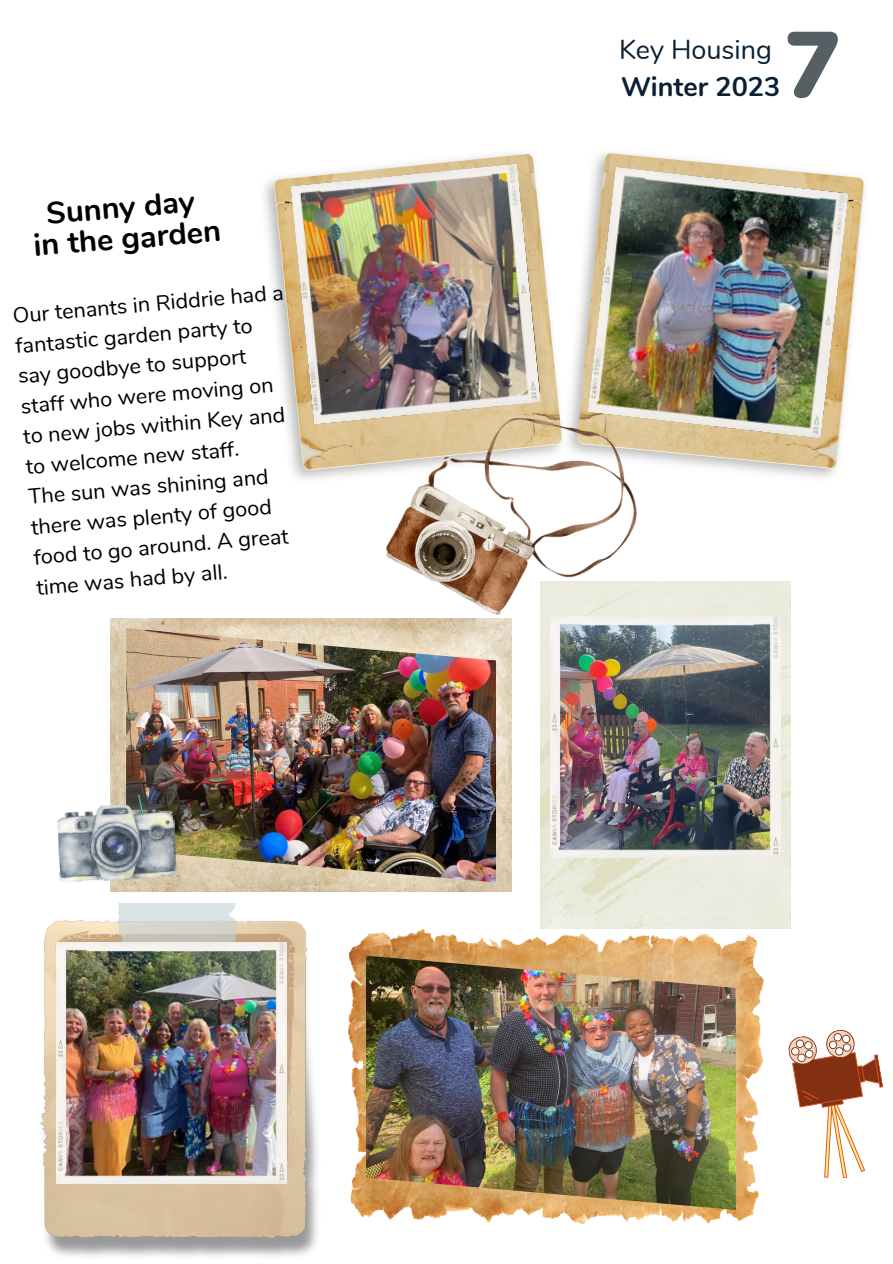
<style>
.page{position:relative;width:893px;height:1264px;background:#fff}
.page>*{position:absolute;margin:0;border:0;box-sizing:border-box;transform-origin:0 0}
.t1{font:900 92.85px "Nunito";color:#555f64}
.t2{font:700 30.75px "Nunito";color:#000}
.t3{font:27px "Nunito";color:#091f34}
.t4{font:700 27px "Nunito";color:#091f34}
.t5{font:21.75px/30.3px "Nunito";color:#000}
</style>
<div class="page">
<img style="left:264px;top:152px;width:601px;height:327px">
<img style="left:540px;top:581px;width:250px;height:348px">
<img style="left:40px;top:903px;width:277px;height:354px">
<img style="left:290px;top:164px;width:250px;height:260px">
<img style="left:587px;top:167px;width:261px;height:271px">
<img style="left:386px;top:419px;width:250px;height:195px">
<img style="left:551px;top:616px;width:229px;height:242px">
<img style="left:57px;top:942px;width:229px;height:241px">
<img style="left:110px;top:618px;width:402px;height:274px">
<img style="left:348px;top:929px;width:415px;height:294px">
<img style="left:126px;top:628px;width:370px;height:254px">
<img style="left:366px;top:955px;width:369px;height:254px">
<svg style="left:788px;top:1030px;width:95px;height:148px"></svg>
<img style="left:57px;top:802px;width:120px;height:80px">
<p class="t2" style="left:44px;top:193px;width:151px;rotate:-5deg">Sunny day</p>
<p class="t2" style="left:32px;top:226px;width:189px;rotate:-5deg">in the garden</p>
<p class="t5" style="left:11px;top:301px;width:273px;rotate:-5deg">Our tenants in Riddrie had a fantastic garden party to say goodbye to support staff who were moving on to new jobs within Key and to welcome new staff.</p>
<p class="t5" style="left:27px;top:482px;width:257px;rotate:-5deg">The sun was shining and there was plenty of good food to go around. A great time was had by all.</p>
<p class="t3" style="left:619px;top:32px;width:154px">Key Housing</p>
<p class="t4" style="left:621px;top:68px;width:161px">Winter 2023</p>
<p class="t1" style="left:784px;top:3px;width:57px">7</p>
</div>
